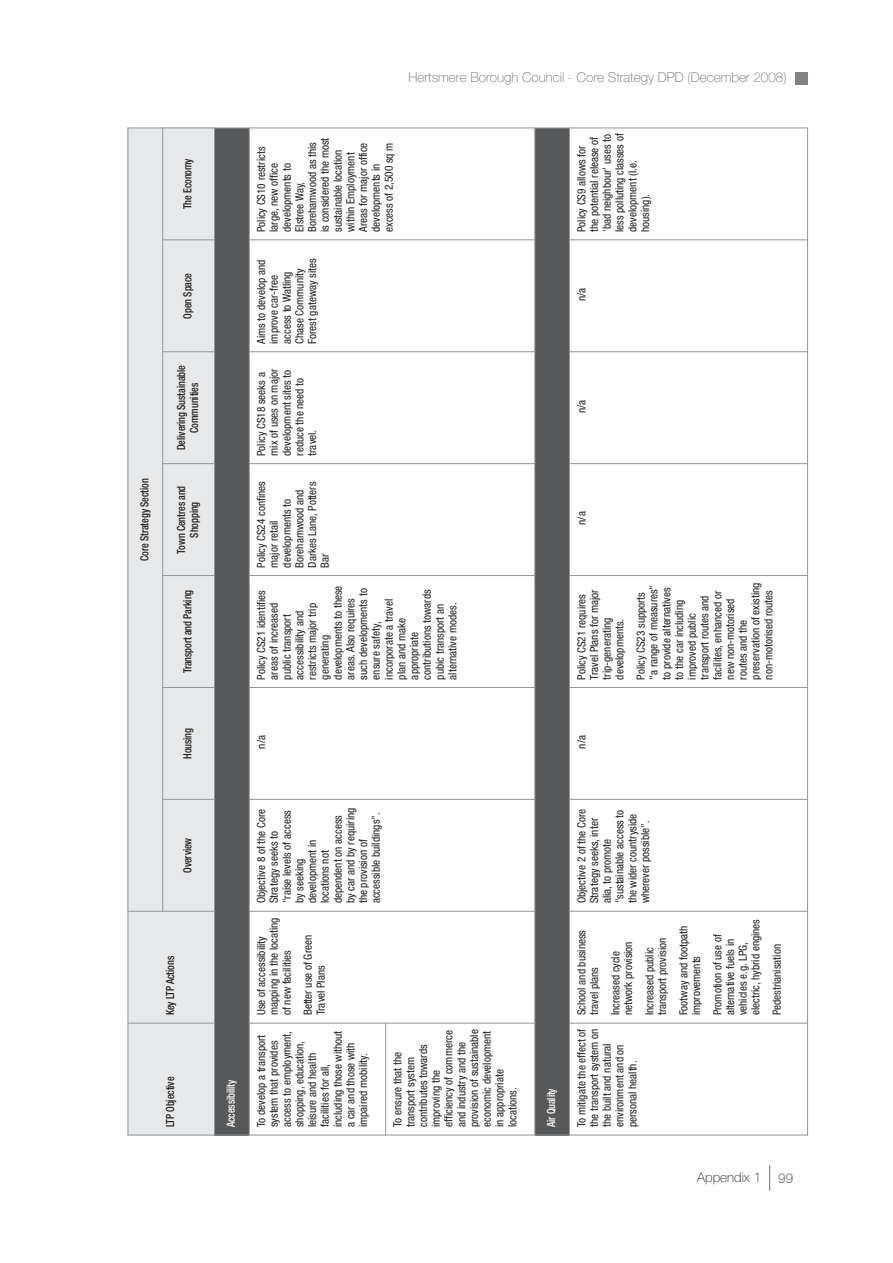
<style>
.page{position:relative;width:893px;height:1263px;background:#fff}
.page>*{position:absolute;margin:0;border:0;box-sizing:border-box;transform-origin:0 0}
.t1{font:100 13.5px "Helvetica Neue";color:#6c6d70}
.t2{font:100 13.5px "Helvetica Neue";color:#231f20}
.t3{font:300 13.5px "Helvetica Neue";color:#6c6d70}
.t4{font:condensed 11.25px/12.8px "Helvetica Neue";color:#231f20}
.t5{font:500 condensed 11.25px/12.8px "Helvetica Neue";letter-spacing:-.01em;color:#231f20;text-align:center;scale:.9 1}
.t6{font:500 condensed 11.25px "Helvetica Neue";letter-spacing:-.01em;color:#fff;scale:.9 1}
</style>
<div class="page">
<div style="left:795px;top:72px;width:13px;height:13px;background:#808285"></div>
<svg style="left:769px;top:1165px;width:1px;height:26px"></svg>
<div style="left:128px;top:1023px;width:87px;height:112px;background:#e7e8e9"></div>
<div style="left:128px;top:911px;width:87px;height:112px;background:#e7e8e9"></div>
<div style="left:128px;top:128px;width:35px;height:783px;background:#e7e8e9"></div>
<div style="left:163px;top:799px;width:52px;height:112px;background:#e7e8e9"></div>
<div style="left:163px;top:687px;width:52px;height:112px;background:#e7e8e9"></div>
<div style="left:163px;top:575px;width:52px;height:112px;background:#e7e8e9"></div>
<div style="left:163px;top:464px;width:52px;height:111px;background:#e7e8e9"></div>
<div style="left:163px;top:352px;width:52px;height:112px;background:#e7e8e9"></div>
<div style="left:163px;top:240px;width:52px;height:112px;background:#e7e8e9"></div>
<div style="left:163px;top:128px;width:52px;height:112px;background:#e7e8e9"></div>
<div style="left:215px;top:128px;width:34px;height:1007px;background:#57585a"></div>
<div style="left:535px;top:128px;width:34px;height:1007px;background:#57585a"></div>
<hr style="left:128px;top:1135px;width:680px;height:1px;background:#939598">
<hr style="left:128px;top:1023px;width:87px;height:1px;background:#939598">
<hr style="left:249px;top:1023px;width:286px;height:1px;background:#939598">
<hr style="left:569px;top:1023px;width:239px;height:1px;background:#939598">
<hr style="left:128px;top:911px;width:87px;height:1px;background:#939598">
<hr style="left:249px;top:911px;width:286px;height:1px;background:#939598">
<hr style="left:569px;top:911px;width:239px;height:1px;background:#939598">
<hr style="left:162px;top:799px;width:53px;height:1px;background:#939598">
<hr style="left:249px;top:799px;width:286px;height:1px;background:#939598">
<hr style="left:569px;top:799px;width:239px;height:1px;background:#939598">
<hr style="left:162px;top:687px;width:53px;height:1px;background:#939598">
<hr style="left:249px;top:687px;width:286px;height:1px;background:#939598">
<hr style="left:569px;top:687px;width:239px;height:1px;background:#939598">
<hr style="left:162px;top:575px;width:53px;height:1px;background:#939598">
<hr style="left:249px;top:575px;width:286px;height:1px;background:#939598">
<hr style="left:569px;top:575px;width:239px;height:1px;background:#939598">
<hr style="left:162px;top:463px;width:53px;height:1px;background:#939598">
<hr style="left:249px;top:463px;width:286px;height:1px;background:#939598">
<hr style="left:569px;top:463px;width:239px;height:1px;background:#939598">
<hr style="left:162px;top:351px;width:53px;height:1px;background:#939598">
<hr style="left:249px;top:351px;width:286px;height:1px;background:#939598">
<hr style="left:569px;top:351px;width:239px;height:1px;background:#939598">
<hr style="left:162px;top:239px;width:53px;height:1px;background:#939598">
<hr style="left:249px;top:239px;width:286px;height:1px;background:#939598">
<hr style="left:569px;top:239px;width:239px;height:1px;background:#939598">
<hr style="left:128px;top:128px;width:680px;height:1px;background:#939598">
<hr style="left:128px;top:128px;width:1px;height:1007px;background:#939598">
<hr style="left:162px;top:128px;width:1px;height:784px;background:#939598">
<hr style="left:214px;top:128px;width:1px;height:1007px;background:#939598">
<hr style="left:249px;top:128px;width:1px;height:1007px;background:#939598">
<hr style="left:385px;top:1023px;width:1px;height:112px;background:#939598">
<hr style="left:534px;top:128px;width:1px;height:1007px;background:#939598">
<hr style="left:569px;top:128px;width:1px;height:1007px;background:#939598">
<hr style="left:807px;top:128px;width:1px;height:1007px;background:#939598">
<p class="t5" style="left:139px;top:561px;width:93px;rotate:-90deg">Core Strategy Section</p>
<p class="t5" style="left:182px;top:209px;width:58px;rotate:-90deg">The Economy</p>
<p class="t5" style="left:182px;top:319px;width:52px;rotate:-90deg">Open Space</p>
<p class="t5" style="left:176px;top:450px;width:96px;rotate:-90deg">Delivering Sustainable<br>Communities</p>
<p class="t5" style="left:176px;top:553px;width:77px;rotate:-90deg">Town Centres and<br>Shopping</p>
<p class="t5" style="left:182px;top:673px;width:94px;rotate:-90deg">Transport and Parking</p>
<p class="t5" style="left:182px;top:759px;width:36px;rotate:-90deg">Housing</p>
<p class="t5" style="left:182px;top:873px;width:41px;rotate:-90deg">Overview</p>
<p class="t5" style="left:165px;top:1015px;width:67px;rotate:-90deg">Key LTP Actions</p>
<p class="t5" style="left:165px;top:1127px;width:58px;rotate:-90deg">LTP Objective</p>
<p class="t1" style="left:408px;top:73px;width:380px">Hertsmere Borough Council - Core Strategy DPD (December 2008)</p>
<p class="t4" style="left:256px;top:232px;width:96px;rotate:-90deg">Policy CS10 restricts large, new office developments to<br>Elstree Way,<br>Borehamwood as this is considered the most sustainable location within Employment<br>Areas for major office developments in excess of 2,500 sq m</p>
<p class="t4" style="left:256px;top:344px;width:87px;rotate:-90deg">Aims to develop and improve car-free access to Watling<br>Chase Community<br>Forest gateway sites</p>
<p class="t4" style="left:256px;top:456px;width:88px;rotate:-90deg">Policy CS18 seeks a mix of uses on major development sites to reduce the need to travel.</p>
<p class="t4" style="left:256px;top:568px;width:88px;rotate:-90deg">Policy CS24 confines major retail developments to<br>Borehamwood and<br>Darkes Lane, Potters<br>Bar</p>
<p class="t4" style="left:576px;top:232px;width:100px;rotate:-90deg">Policy CS9 allows for the potential release of 'bad neighbour' uses to less polluting classes of development (I.e. housing).</p>
<p class="t4" style="left:576px;top:301px;width:15px;rotate:-90deg">n/a</p>
<p class="t4" style="left:576px;top:413px;width:15px;rotate:-90deg">n/a</p>
<p class="t4" style="left:576px;top:525px;width:15px;rotate:-90deg">n/a</p>
<p class="t4" style="left:256px;top:679px;width:96px;rotate:-90deg">Policy CS21 identifies areas of increased public transport accessibility and restricts major trip generating developments to these areas. Also requires such developments to ensure safety, incorporate a travel plan and make appropriate contributions towards pubic transport an alternative modes.</p>
<p class="t4" style="left:256px;top:748px;width:15px;rotate:-90deg">n/a</p>
<p class="t4" style="left:576px;top:679px;width:92px;rotate:-90deg">Policy CS21 requires<br>Travel Plans for major trip-generating developments.</p>
<p class="t4" style="left:635px;top:679px;width:99px;rotate:-90deg">Policy CS23 supports "a range of measures" to provide alternatives to the car including improved public transport routes and facilites, enhanced or new non-motorised routes and the preservation of existing non-motorised routes</p>
<p class="t4" style="left:576px;top:748px;width:15px;rotate:-90deg">n/a</p>
<p class="t6" style="left:227px;top:1127px;width:54px;rotate:-90deg">Accessibility</p>
<p class="t4" style="left:256px;top:903px;width:97px;rotate:-90deg">Objective 8 of the Core<br>Strategy seeks to "raise levels of access by seeking development in locations not dependent on access by car and by requiring the provision of accessible buildings".</p>
<p class="t4" style="left:256px;top:1015px;width:99px;rotate:-90deg">Use of accessibility mapping in the locating of new facilities</p>
<p class="t4" style="left:303px;top:1015px;width:82px;rotate:-90deg">Better use of Green<br>Travel Plans</p>
<p class="t4" style="left:256px;top:1127px;width:98px;rotate:-90deg">To develop a transport system that provides access to employment, shopping, education, leisure and health facilities for all, including those without a car and those with impaired mobility.</p>
<p class="t4" style="left:392px;top:1127px;width:99px;rotate:-90deg">To ensure that the transport system contributes towards improving the efficiency of commerce and industry and the provision of sustainable economic development in appropriate locations.</p>
<p class="t6" style="left:547px;top:1127px;width:45px;rotate:-90deg">Air Quality</p>
<p class="t4" style="left:576px;top:903px;width:96px;rotate:-90deg">Objective 2 of the Core<br>Strategy seeks, inter alia, to promote "sustainable access to the wider countryside wherever possible".</p>
<p class="t4" style="left:576px;top:1015px;width:87px;rotate:-90deg">School and business travel plans</p>
<p class="t4" style="left:610px;top:1015px;width:75px;rotate:-90deg">Increased cycle network provision</p>
<p class="t4" style="left:644px;top:1015px;width:79px;rotate:-90deg">Increased public transport provision</p>
<p class="t4" style="left:678px;top:1015px;width:91px;rotate:-90deg">Footway and footpath improvements</p>
<p class="t4" style="left:712px;top:1015px;width:98px;rotate:-90deg">Promotion of use of alternative fuels in vehicles e.g. LPG, electric, hybrid engines</p>
<p class="t4" style="left:576px;top:1127px;width:100px;rotate:-90deg">To mitigate the effect of the transport system on the built and natural environment and on personal health.</p>
<p class="t4" style="left:771px;top:1015px;width:73px;rotate:-90deg">Pedestrianisation</p>
<p class="t2" style="left:697px;top:1172px;width:65px">Appendix 1</p>
<p class="t3" style="left:778px;top:1170px;width:17px">99</p>
</div>
